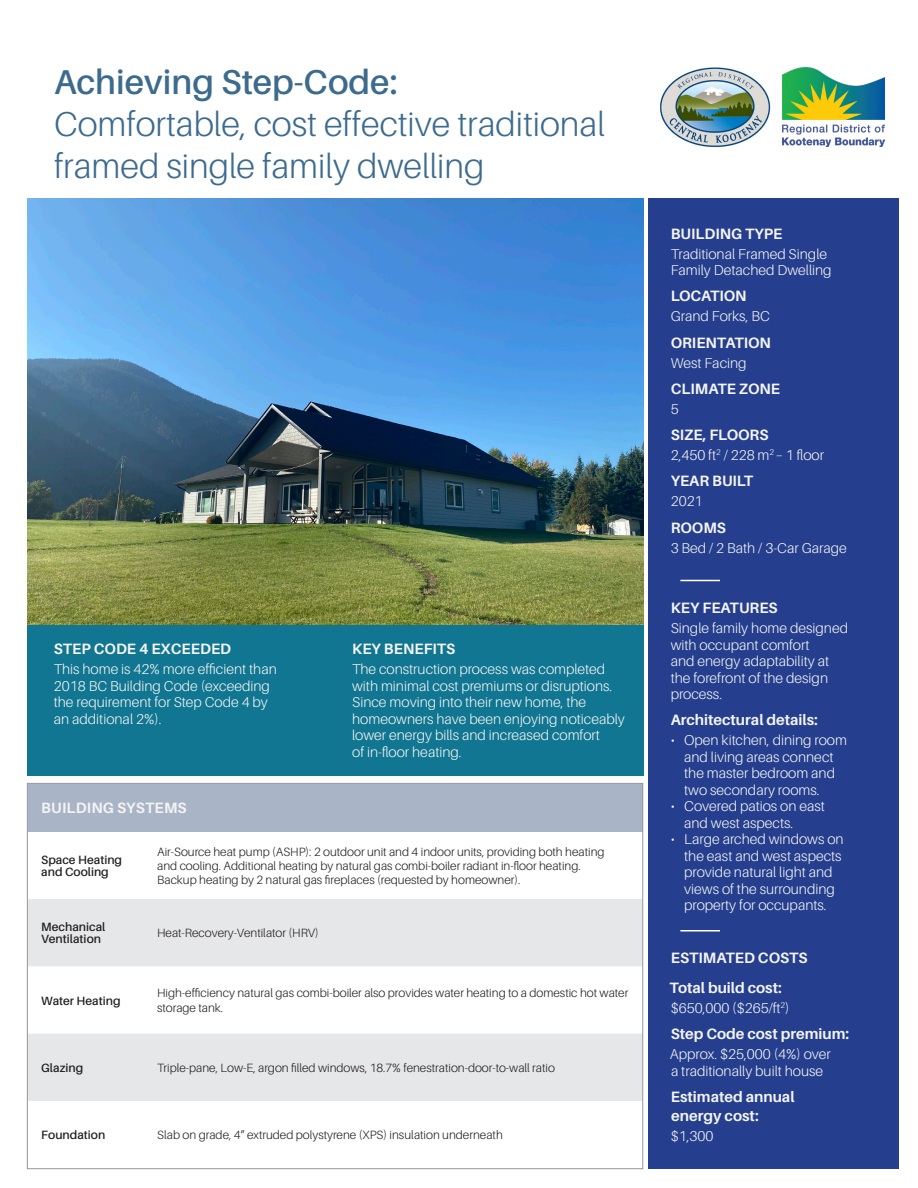
<style>
.page{position:relative;width:918px;height:1188px;background:#fff}
.page>*{position:absolute;margin:0;border:0;box-sizing:border-box;transform-origin:0 0}
.t1{font:300 34.5px/42px "Aileron";color:#3c6b8e}
.Heading_-_Building_Info{font:700 15px/19.5px "Aileron";color:#f4f4f3}
.Heading_2{font:700 15px "Aileron";letter-spacing:.01em;color:#f4f4f3}
.Copy{font:300 14.25px/16.5px "Aileron";color:#f4f4f3}
.Table_Copy{font:300 12px/14.2px "Aileron";color:#231f20}
.Table_Subhead{font:600 12px/12px "Aileron";color:#231f20}
.s1{font-weight:600}
</style>
<div class="page">
<img style="left:27px;top:198px;width:616px;height:428px">
<div style="left:27px;top:626px;width:616px;height:150px;background:#117691"></div>
<div style="left:648px;top:198px;width:251px;height:971px;background:#253f8e"></div>
<hr style="left:680px;top:930px;width:40px;height:2px;background:#fff">
<div style="left:28px;top:784px;width:614px;height:48px;background:#a9b4c6"></div>
<svg style="left:29px;top:899px;width:612px;height:202px;fill:#e6e7e9"></svg>
<hr style="left:680px;top:580px;width:40px;height:1px;background:#fff">
<img style="left:783px;top:68px;width:102px;height:78px">
<img style="left:660px;top:68px;width:110px;height:79px">
<p class="t1" style="left:54px;top:61px;width:552px"><span class="s1">Achieving Step-Code:<br></span>Comfortable, cost effective traditional framed single family dwelling</p>
<p class="Heading_-_Building_Info" style="left:54px;top:640px;width:179px">STEP CODE 4 EXCEEDED</p>
<p class="Copy" style="left:54px;top:661px;width:224px">This home is 42% more efficient than<br>2018 BC Building Code (exceeding the requirement for Step Code 4 by an additional 2%).</p>
<p class="Heading_2" style="left:41px;top:800px;width:147px">BUILDING SYSTEMS</p>
<p class="Heading_-_Building_Info" style="left:352px;top:640px;width:105px">KEY BENEFITS</p>
<p class="Copy" style="left:352px;top:661px;width:274px">The construction process was completed with minimal cost premiums or disruptions.<br>Since moving into their new home, the homeowners have been enjoying noticeably lower energy bills and increased comfort<br>of in-floor heating.</p>
<p class="Table_Subhead" style="left:41px;top:854px;width:82px">Space Heating and Cooling</p>
<p class="Table_Copy" style="left:157px;top:844px;width:449px">Air-Source heat pump (ASHP): 2 outdoor unit and 4 indoor units, providing both heating and cooling. Additional heating by natural gas combi-boiler radiant in-floor heating.<br>Backup heating by 2 natural gas fireplaces (requested by homeowner).</p>
<p class="Table_Subhead" style="left:41px;top:921px;width:66px">Mechanical<br>Ventilation</p>
<p class="Table_Copy" style="left:157px;top:926px;width:163px">Heat-Recovery-Ventilator (HRV)</p>
<p class="Table_Subhead" style="left:41px;top:995px;width:81px">Water Heating</p>
<p class="Table_Copy" style="left:157px;top:986px;width:473px">High-efficiency natural gas combi-boiler also provides water heating to a domestic hot water storage tank.</p>
<p class="Table_Subhead" style="left:41px;top:1062px;width:44px">Glazing</p>
<p class="Table_Copy" style="left:157px;top:1061px;width:399px">Triple-pane, Low-E, argon filled windows, 18.7% fenestration-door-to-wall ratio</p>
<p class="Table_Subhead" style="left:41px;top:1129px;width:66px">Foundation</p>
<p class="Table_Copy" style="left:157px;top:1128px;width:347px">Slab on grade, 4” extruded polystyrene (XPS) insulation underneath</p>
<p class="Heading_-_Building_Info" style="left:671px;top:224px;width:113px">BUILDING TYPE</p>
<p class="Copy" style="left:671px;top:246px;width:162px">Traditional Framed Single<br>Family Detached Dwelling</p>
<p class="Heading_-_Building_Info" style="left:671px;top:286px;width:78px">LOCATION</p>
<p class="Copy" style="left:671px;top:308px;width:101px">Grand Forks, BC</p>
<p class="Heading_-_Building_Info" style="left:671px;top:333px;width:102px">ORIENTATION</p>
<p class="Copy" style="left:671px;top:355px;width:77px">West Facing</p>
<p class="Heading_-_Building_Info" style="left:671px;top:379px;width:111px">CLIMATE ZONE</p>
<p class="Copy" style="left:671px;top:401px;width:9px">5</p>
<p class="Heading_-_Building_Info" style="left:671px;top:425px;width:99px">SIZE, FLOORS</p>
<p class="Copy" style="left:671px;top:447px;width:155px">2,450 ft<sup>2</sup> / 228 m<sup>2</sup> – 1 floor</p>
<p class="Heading_-_Building_Info" style="left:671px;top:471px;width:84px">YEAR BUILT</p>
<p class="Copy" style="left:671px;top:493px;width:33px">2021</p>
<p class="Heading_-_Building_Info" style="left:671px;top:518px;width:57px">ROOMS</p>
<p class="Copy" style="left:671px;top:540px;width:178px">3 Bed / 2 Bath / 3-Car Garage</p>
<p class="Heading_-_Building_Info" style="left:671px;top:598px;width:109px">KEY FEATURES</p>
<p class="Copy" style="left:671px;top:620px;width:179px">Single family home designed with occupant comfort<br>and energy adaptability at the forefront of the design process.</p>
<p class="Heading_-_Building_Info" style="left:671px;top:710px;width:149px">Architectural details:</p>
<p class="Copy" style="left:684px;top:732px;width:164px;text-indent:-14px">• Open kitchen, dining room and living areas connect the master bedroom and two secondary rooms.</p>
<p class="Copy" style="left:684px;top:798px;width:142px;text-indent:-14px">• Covered patios on east and west aspects.</p>
<p class="Copy" style="left:684px;top:831px;width:161px;text-indent:-14px">• Large arched windows on the east and west aspects provide natural light and views of the surrounding property for occupants.</p>
<p class="Heading_-_Building_Info" style="left:671px;top:948px;width:138px">ESTIMATED COSTS</p>
<p class="Heading_-_Building_Info" style="left:670px;top:978px;width:114px">Total build cost:</p>
<p class="Copy" style="left:671px;top:1000px;width:120px">$650,000 ($265/ft<sup>2</sup>)</p>
<p class="Heading_-_Building_Info" style="left:671px;top:1024px;width:180px">Step Code cost premium:</p>
<p class="Copy" style="left:670px;top:1046px;width:163px">Approx. $25,000 (4%) over a traditionally built house</p>
<p class="Heading_-_Building_Info" style="left:671px;top:1087px;width:125px">Estimated annual energy cost:</p>
<p class="Copy" style="left:671px;top:1128px;width:44px">$1,300</p>
</div>
